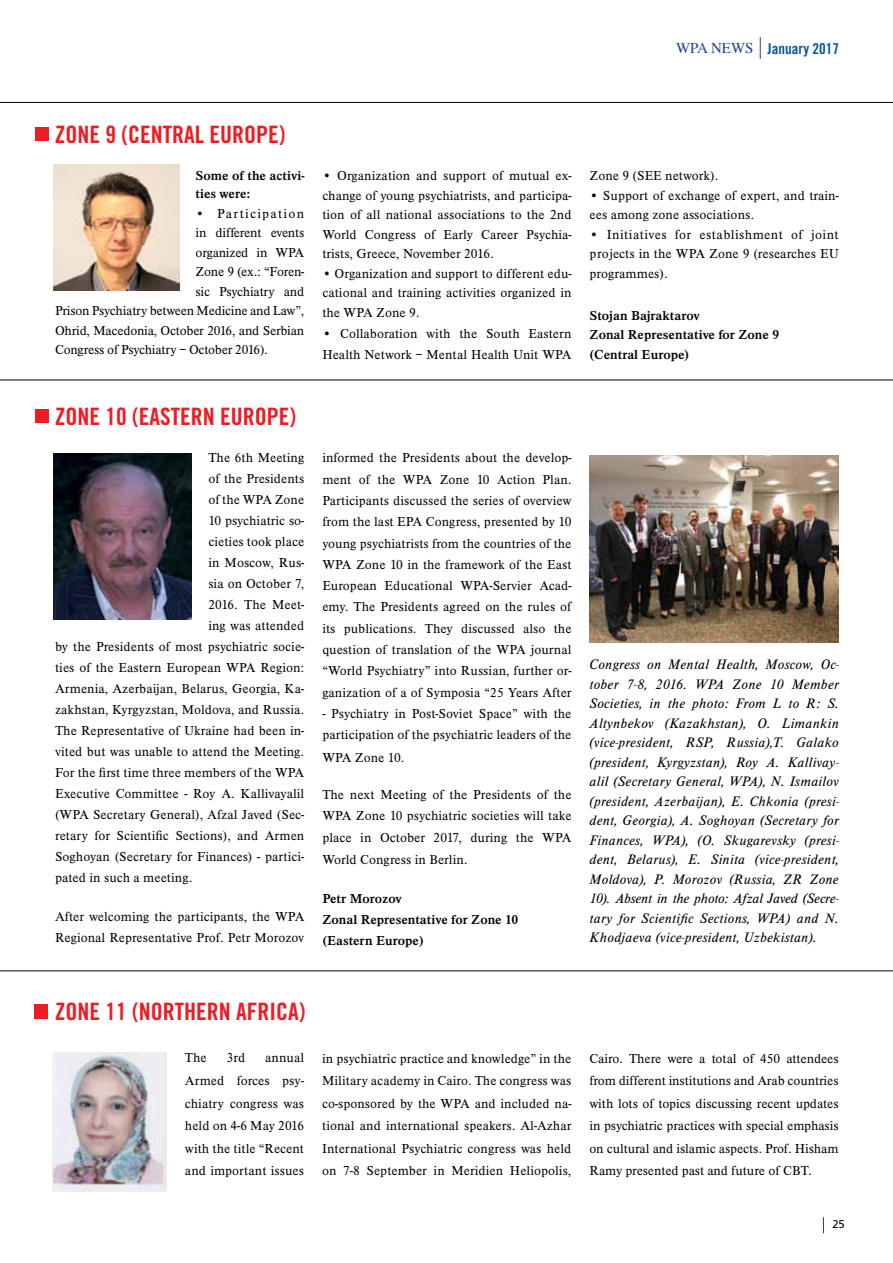
<style>
.page{position:relative;width:893px;height:1263px;background:#fff}
.page>*{position:absolute;margin:0;border:0;box-sizing:border-box;transform-origin:0 0}
.t1{font:24px "Trade Gothic Bold Cond Twenty";color:#ed1d24}
.t2{font:15px "Trade Gothic Bold Cond Twenty";color:#0054a6}
.t3{font:italic 300 14.25px/19.5px "Timeless EF";letter-spacing:.02em;color:#000;text-align:justify}
.t4{font:300 13.5px/22.5px "Timeless EF";color:#000;text-align:justify}
.t5{font:300 13.5px "Timeless EF";letter-spacing:-.02em;color:#000}
.t6{font:700 13.5px/19.5px "Timeless EF";color:#000}
.t7{font:300 13.5px "Timeless EF";letter-spacing:.09em;color:#000}
.t8{font:11.25px "Frutiger";color:#000}
.s1{font-family:"Times";color:#25408f}
</style>
<div class="page">
<hr style="left:0;top:102px;width:893px;height:1px;background:#000">
<svg style="left:823px;top:1217px;width:1px;height:16px"></svg>
<svg style="left:760px;top:37px;width:1px;height:22px"></svg>
<hr style="left:0;top:380px;width:893px;height:1px;background:#000">
<hr style="left:0;top:970px;width:893px;height:1px;background:#000">
<div style="left:35px;top:127px;width:14px;height:14px;background:#ed1d24"></div>
<img style="left:53px;top:165px;width:126px;height:125px">
<div style="left:35px;top:409px;width:14px;height:13px;background:#ed1d24"></div>
<img style="left:53px;top:453px;width:138px;height:166px">
<img style="left:590px;top:456px;width:249px;height:187px">
<div style="left:35px;top:1003px;width:13px;height:15px;background:#ed1d24"></div>
<img style="left:53px;top:1052px;width:113px;height:139px">
<p class="t2" style="left:676px;top:39px;width:165px"><span class="s1">WPA NEWS</span> JANUARY 2017</p>
<h1 class="t1" style="left:55px;top:120px;width:97px">ZONE 9 (CENTRA</h1>
<h1 class="t1" style="left:195px;top:120px;width:92px">L EUROPE)</h1>
<p class="t6" style="left:196px;top:167px;width:110px;line-height:18px">Some of the activi&shy;ties were:</p>
<p class="t7" style="left:196px;top:206px;width:110px">• Participation</p>
<p class="t5" style="left:196px;top:226px;width:110px">in different events</p>
<p class="t5" style="left:196px;top:245px;width:110px">organized in WPA</p>
<p class="t5" style="left:196px;top:265px;width:110px">Zone 9 (ex.: “Foren-</p>
<p class="t5" style="left:196px;top:284px;width:110px">sic Psychiatry and</p>
<p class="t5" style="left:55px;top:304px;width:251px">Prison Psychiatry between Medicine and Law”,</p>
<p class="t5" style="left:55px;top:323px;width:251px">Ohrid, Macedonia, October 2016, and Serbian</p>
<p class="t5" style="left:55px;top:343px;width:214px">Congress of Psychiatry – October 2016).</p>
<p class="t4" style="left:322px;top:166px;width:251px;line-height:19.5px">• Organization and support of mutual ex&shy;change of young psychiatrists, and participa&shy;tion of all national associations to the 2nd World Congress of Early Career Psychia&shy;trists, Greece, November 2016.</p>
<p class="t4" style="left:322px;top:264px;width:251px;line-height:19.5px">• Organization and support to different edu&shy;cational and training activities organized in the WPA Zone 9.</p>
<p class="t4" style="left:322px;top:323px;width:251px;line-height:21px">• Collaboration with the South Eastern<br>Health Network – Mental Health Unit WPA</p>
<p class="t4" style="left:590px;top:165px;width:130px">Zone 9 (SEE network).</p>
<p class="t4" style="left:590px;top:186px;width:251px;line-height:19.5px">• Support of exchange of expert, and train&shy;ees among zone associations.</p>
<p class="t4" style="left:590px;top:225px;width:251px;line-height:19.5px">• Initiatives for establishment of joint projects in the WPA Zone 9 (researches EU programmes).</p>
<p class="t6" style="left:590px;top:306px;width:191px">Stojan Bajraktarov<br>Zonal Representative for Zone 9 (Central Europe)</p>
<h1 class="t1" style="left:55px;top:402px;width:107px">ZONE 10 (EASTERN</h1>
<h1 class="t1" style="left:220px;top:402px;width:77px">EUROPE)</h1>
<p class="t4" style="left:208px;top:447px;width:97px">The 6th Meeting</p>
<p class="t4" style="left:208px;top:468px;width:97px">of the Presidents</p>
<p class="t4" style="left:208px;top:489px;width:97px">of the WPA Zone</p>
<p class="t4" style="left:208px;top:510px;width:97px">10 psychiatric so-</p>
<p class="t4" style="left:208px;top:531px;width:97px">cieties took place</p>
<p class="t4" style="left:208px;top:552px;width:97px">in Moscow, Rus-</p>
<p class="t4" style="left:208px;top:573px;width:97px">sia on October 7,</p>
<p class="t4" style="left:208px;top:594px;width:97px">2016. The Meet-</p>
<p class="t4" style="left:208px;top:615px;width:97px">ing was attended</p>
<p class="t4" style="left:55px;top:636px;width:251px">by the Presidents of most psychiatric socie-</p>
<p class="t4" style="left:55px;top:657px;width:251px">ties of the Eastern European WPA Region:</p>
<p class="t4" style="left:55px;top:678px;width:251px">Armenia, Azerbaijan, Belarus, Georgia, Ka-</p>
<p class="t4" style="left:55px;top:699px;width:251px">zakhstan, Kyrgyzstan, Moldova, and Russia.</p>
<p class="t4" style="left:55px;top:720px;width:251px">The Representative of Ukraine had been in-</p>
<p class="t4" style="left:55px;top:741px;width:251px">vited but was unable to attend the Meeting.</p>
<p class="t4" style="left:55px;top:762px;width:251px">For the first time three members of the WPA</p>
<p class="t4" style="left:55px;top:783px;width:251px">Executive Committee - Roy A. Kallivayalil</p>
<p class="t4" style="left:55px;top:804px;width:251px">(WPA Secretary General), Afzal Javed (Sec-</p>
<p class="t4" style="left:55px;top:825px;width:251px">retary for Scientific Sections), and Armen</p>
<p class="t4" style="left:55px;top:846px;width:251px">Soghoyan (Secretary for Finances) - partici-</p>
<p class="t4" style="left:55px;top:867px;width:139px">pated in such a meeting.</p>
<p class="t4" style="left:55px;top:905px;width:251px;line-height:21.8px">After welcoming the participants, the WPA<br>Regional Representative Prof. Petr Morozov</p>
<p class="t4" style="left:322px;top:447px;width:251px;line-height:21.3px">informed the Presidents about the develop&shy;ment of the WPA Zone 10 Action Plan.<br>Participants discussed the series of overview from the last EPA Congress, presented by 10 young psychiatrists from the countries of the WPA Zone 10 in the framework of the East European Educational WPA-Servier Acad&shy;emy. The Presidents agreed on the rules of its publications. They discussed also the question of translation of the WPA journal “World Psychiatry” into Russian, further or&shy;ganization of a of Symposia “25 Years After</p>
<p class="t4" style="left:322px;top:703px;width:251px;line-height:21.9px">- Psychiatry in Post-Soviet Space” with the participation of the psychiatric leaders of the WPA Zone 10.</p>
<p class="t4" style="left:322px;top:783px;width:251px;line-height:21.8px">The next Meeting of the Presidents of the WPA Zone 10 psychiatric societies will take place in October 2017, during the WPA World Congress in Berlin.</p>
<p class="t6" style="left:322px;top:888px;width:197px;line-height:21px">Petr Morozov<br>Zonal Representative for Zone 10 (Eastern Europe)</p>
<p class="t3" style="left:590px;top:655px;width:251px">Congress on Mental Health, Moscow, Oc&shy;tober 7-8, 2016. WPA Zone 10 Member Societies, in the photo: From L to R: S.<br>Altynbekov (Kazakhstan), O. Limankin (vice-president, RSP, Russia),T. Galako (president, Kyrgyzstan), Roy A. Kallivay&shy;alil (Secretary General, WPA), N. Ismailov (president, Azerbaijan), E. Chkonia (presi&shy;dent, Georgia), A. Soghoyan (Secretary for Finances, WPA), (O. Skugarevsky (presi&shy;dent, Belarus), E. Sinita (vice-president, Moldova), P. Morozov (Russia, ZR Zone 10). Absent in the photo: Afzal Javed (Secre&shy;tary for Scientific Sections, WPA) and N.<br>Khodjaeva (vice-president, Uzbekistan).</p>
<h1 class="t1" style="left:55px;top:996px;width:120px">ZONE 11 (NORTHERN</h1>
<h1 class="t1" style="left:236px;top:996px;width:71px">AFRICA)</h1>
<p class="t4" style="left:185px;top:1047px;width:23px">The</p>
<p class="t4" style="left:227px;top:1047px;width:20px">3rd</p>
<p class="t4" style="left:185px;top:1047px;width:121px;text-indent:80px">annual Armed forces psy&shy;chiatry congress was held on 4-6 May 2016 with the title “Recent and important issues</p>
<p class="t4" style="left:322px;top:1047px;width:251px">in psychiatric practice and knowledge” in the Military academy in Cairo. The congress was co-sponsored by the WPA and included na&shy;tional and international speakers. Al-Azhar International Psychiatric congress was held on 7-8 September in Meridien Heliopolis,</p>
<p class="t4" style="left:589px;top:1047px;width:251px">Cairo. There were a total of 450 attendees from different institutions and Arab countries with lots of topics discussing recent updates in psychiatric practices with special emphasis on cultural and islamic aspects. Prof. Hisham Ramy presented past and future of CBT.</p>
<p class="t8" style="left:832px;top:1217px;width:14px">25</p>
</div>
